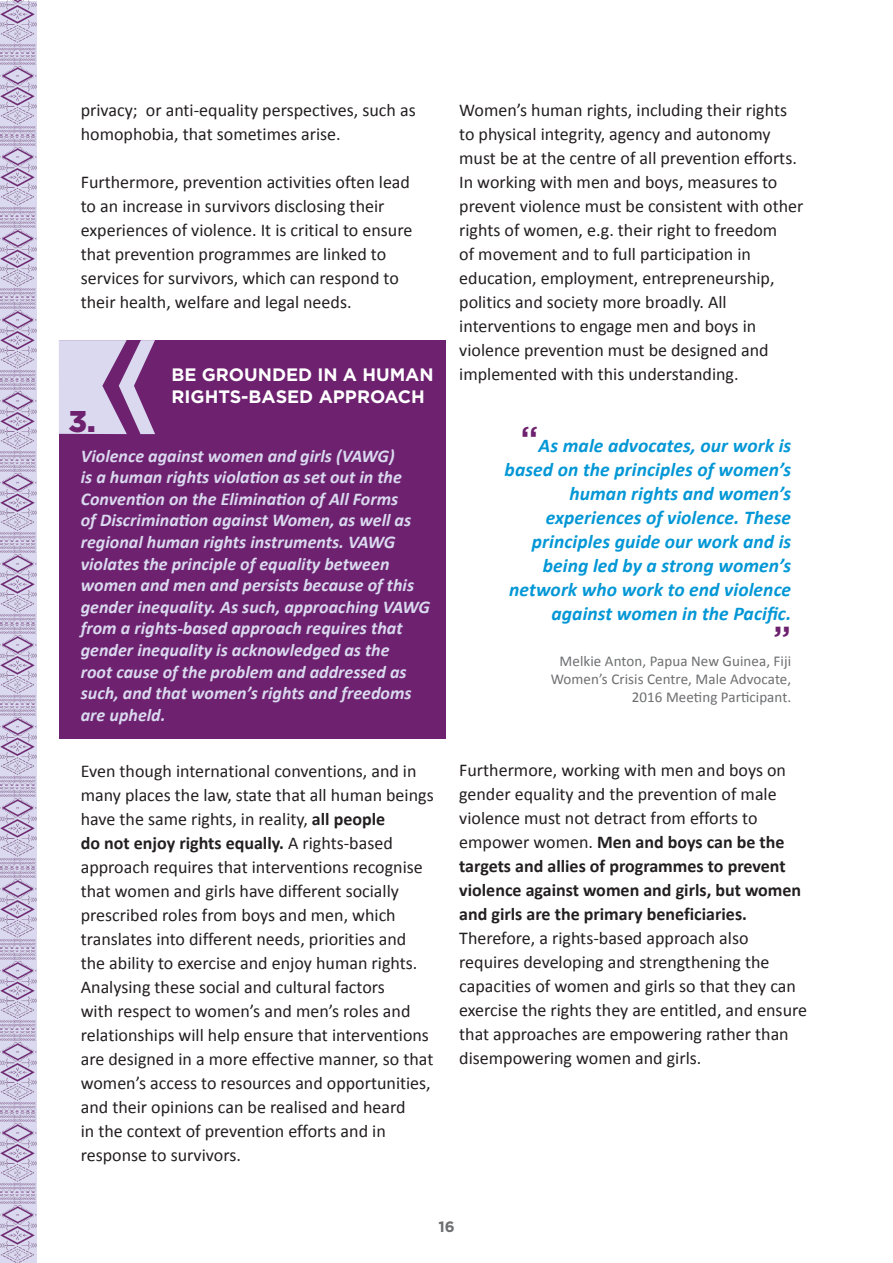
<style>
.page{position:relative;width:893px;height:1263px;background:#fff}
.page>*{position:absolute;margin:0;border:0;box-sizing:border-box;transform-origin:0 0}
.t1{font:500 36px "Gotham";color:#6d216f}
.t2{font:900 30px "Gotham";color:#6d216f}
.t3{font:italic 700 19.5px/24px "Calibri";letter-spacing:.005em;color:#0397d6;text-align:right}
.Text_no_space{font:18px/24px "Calibri";color:#231f20}
.t4{font:italic 700 18px/21.6px "Calibri";color:#dad9ef}
.t5{font:700 18px/21.6px "Gotham";color:#fff}
.t6{font:15px/18px "Calibri";letter-spacing:.005em;color:#6d6e70;text-align:right}
.t7{font:700 15px "Gotham";color:#6d6e70}
.s1{font-weight:700}
.s2{font-family:"Gotham";font-weight:500;font-style:normal;font-size:36px;color:#6d216f}
</style>
<div class="page">
<img style="left:0;top:218px;width:36px;height:161px">
<img style="left:0;top:0;width:36px;height:135px">
<img style="left:0;top:137px;width:36px;height:79px">
<img style="left:0;top:381px;width:36px;height:242px">
<img style="left:0;top:625px;width:36px;height:242px">
<img style="left:0;top:1113px;width:36px;height:150px">
<img style="left:0;top:869px;width:36px;height:242px">
<div style="left:59px;top:340px;width:387px;height:398px;background:#6d216f"></div>
<svg style="left:59px;top:340px;width:96px;height:94px"></svg>
<p class="Text_no_space" style="left:81px;top:97px;width:336px">privacy; or anti-equality perspectives, such as homophobia, that sometimes arise.</p>
<p class="Text_no_space" style="left:81px;top:169px;width:333px">Furthermore, prevention activities often lead to an increase in survivors disclosing their experiences of violence. It is critical to ensure that prevention programmes are linked to services for survivors, which can respond to their health, welfare and legal needs.</p>
<p class="t2" style="left:69px;top:404px;width:29px">3.</p>
<p class="t5" style="left:171px;top:363px;width:264px">BE GROUNDED IN A HUMAN<br>RIGHTS-BASED APPROACH</p>
<p class="t4" style="left:81px;top:444px;width:351px">Violence against women and girls (VAWG)<br>is a human rights violation as set out in the Convention on the Elimination of All Forms<br>of Discrimination against Women, as well as regional human rights instruments. VAWG violates the principle of equality between women and men and persists because of this gender inequality. As such, approaching VAWG from a rights-based approach requires that gender inequality is acknowledged as the<br>root cause of the problem and addressed as such, and that women’s rights and freedoms are upheld.</p>
<p class="Text_no_space" style="left:81px;top:758px;width:354px">Even though international conventions, and in many places the law, state that all human beings have the same rights, in reality, <span class="s1">all people<br>do not enjoy rights equally.</span> A rights-based approach requires that interventions recognise that women and girls have different socially prescribed roles from boys and men, which translates into different needs, priorities and the ability to exercise and enjoy human rights.<br>Analysing these social and cultural factors<br>with respect to women’s and men’s roles and relationships will help ensure that interventions are designed in a more effective manner, so that women’s access to resources and opportunities, and their opinions can be realised and heard<br>in the context of prevention efforts and in response to survivors.</p>
<p class="Text_no_space" style="left:459px;top:97px;width:346px">Women’s human rights, including their rights to physical integrity, agency and autonomy must be at the centre of all prevention efforts.<br>In working with men and boys, measures to prevent violence must be consistent with other rights of women, e.g. their right to freedom<br>of movement and to full participation in education, employment, entrepreneurship, politics and society more broadly. All interventions to engage men and boys in violence prevention must be designed and implemented with this understanding.</p>
<p class="t3" style="left:505px;top:432px;width:288px"><span class="s2">“</span>As male advocates, our work is based on the principles of women’s human rights and women’s experiences of violence. These principles guide our work and is being led by a strong women’s network who work to end violence against women in the Pacific.</p>
<p class="t1" style="left:773px;top:619px;width:20px">”</p>
<p class="t6" style="left:551px;top:651px;width:242px">Melkie Anton, Papua New Guinea, Fiji<br>Women’s Crisis Centre, Male Advocate,<br>2016 Meeting Participant.</p>
<p class="Text_no_space" style="left:459px;top:757px;width:349px">Furthermore, working with men and boys on gender equality and the prevention of male violence must not detract from efforts to empower women. <span class="s1">Men and boys can be the targets and allies of programmes to prevent violence against women and girls, but women and girls are the primary beneficiaries.<br></span>Therefore, a rights-based approach also requires developing and strengthening the capacities of women and girls so that they can exercise the rights they are entitled, and ensure that approaches are empowering rather than disempowering women and girls.</p>
<p class="t7" style="left:438px;top:1218px;width:18px">16</p>
</div>
